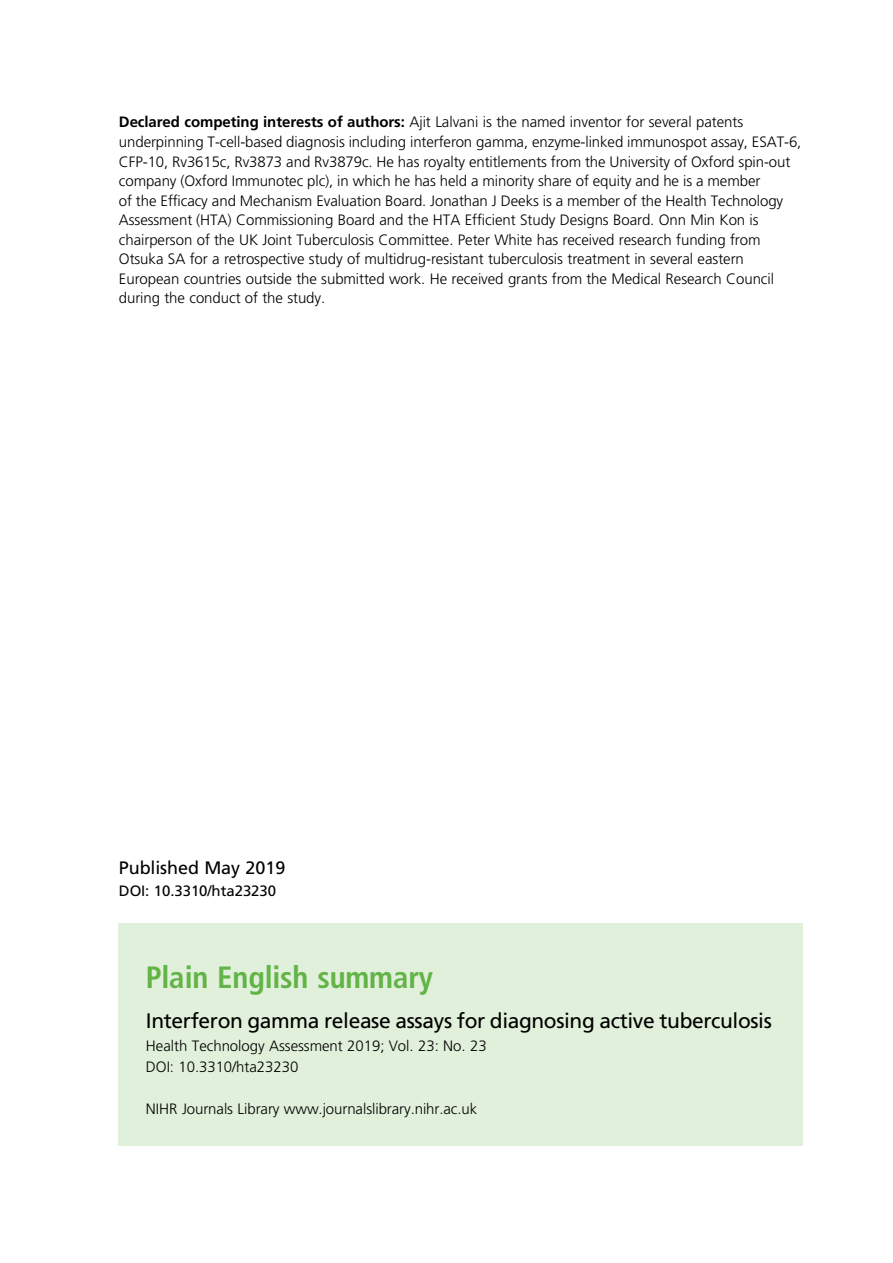
<style>
.page{position:relative;width:893px;height:1263px;background:#fff}
.page>*{position:absolute;margin:0;border:0;box-sizing:border-box;transform-origin:0 0}
.t1{font:30.75px "Adv TT24 c 3 cae 3.B";color:#62b447}
.t2{font:21px "Adv TT118 e 7927";letter-spacing:-.01em;color:#000}
.t3{font:18px "Adv TT118 e 7927";color:#000}
.t4{font:15px/19.5px "Adv T Tebabd 7 da";color:#000}
.t5{font:15px "Adv TT118 e 7927";color:#000}
.s1{font-family:"Adv TT6 c 1 def 61.B"}
</style>
<div class="page">
<div style="left:119px;top:923px;width:684px;height:223px;background:#e1f0da"></div>
<p class="t4" style="left:119px;top:114px;width:684px"><span class="s1">Declared competing interests of authors:</span> Ajit Lalvani is the named inventor for several patents underpinning T-cell-based diagnosis including interferon gamma, enzyme-linked immunospot assay, ESAT-6, CFP-10, Rv3615c, Rv3873 and Rv3879c. He has royalty entitlements from the University of Oxford spin-out company (Oxford Immunotec plc), in which he has held a minority share of equity and he is a member<br>of the Efficacy and Mechanism Evaluation Board. Jonathan J Deeks is a member of the Health Technology Assessment (HTA) Commissioning Board and the HTA Efficient Study Designs Board. Onn Min Kon is chairperson of the UK Joint Tuberculosis Committee. Peter White has received research funding from Otsuka SA for a retrospective study of multidrug-resistant tuberculosis treatment in several eastern European countries outside the submitted work. He received grants from the Medical Research Council during the conduct of the study.</p>
<p class="t3" style="left:119px;top:860px;width:168px">Published May 2019</p>
<p class="t5" style="left:119px;top:885px;width:159px">DOI: 10.3310/hta23230</p>
<h1 class="t1" style="left:146px;top:959px;width:289px">Plain English summary</h1>
<h2 class="t2" style="left:146px;top:1012px;width:627px">Interferon gamma release assays for diagnosing active tuberculosis</h2>
<p class="t4" style="left:146px;top:1036px;width:342px;line-height:21px">Health Technology Assessment 2019; Vol. 23: No. 23<br>DOI: 10.3310/hta23230</p>
<p class="t4" style="left:146px;top:1100px;width:333px">NIHR Journals Library www.journalslibrary.nihr.ac.uk</p>
</div>
